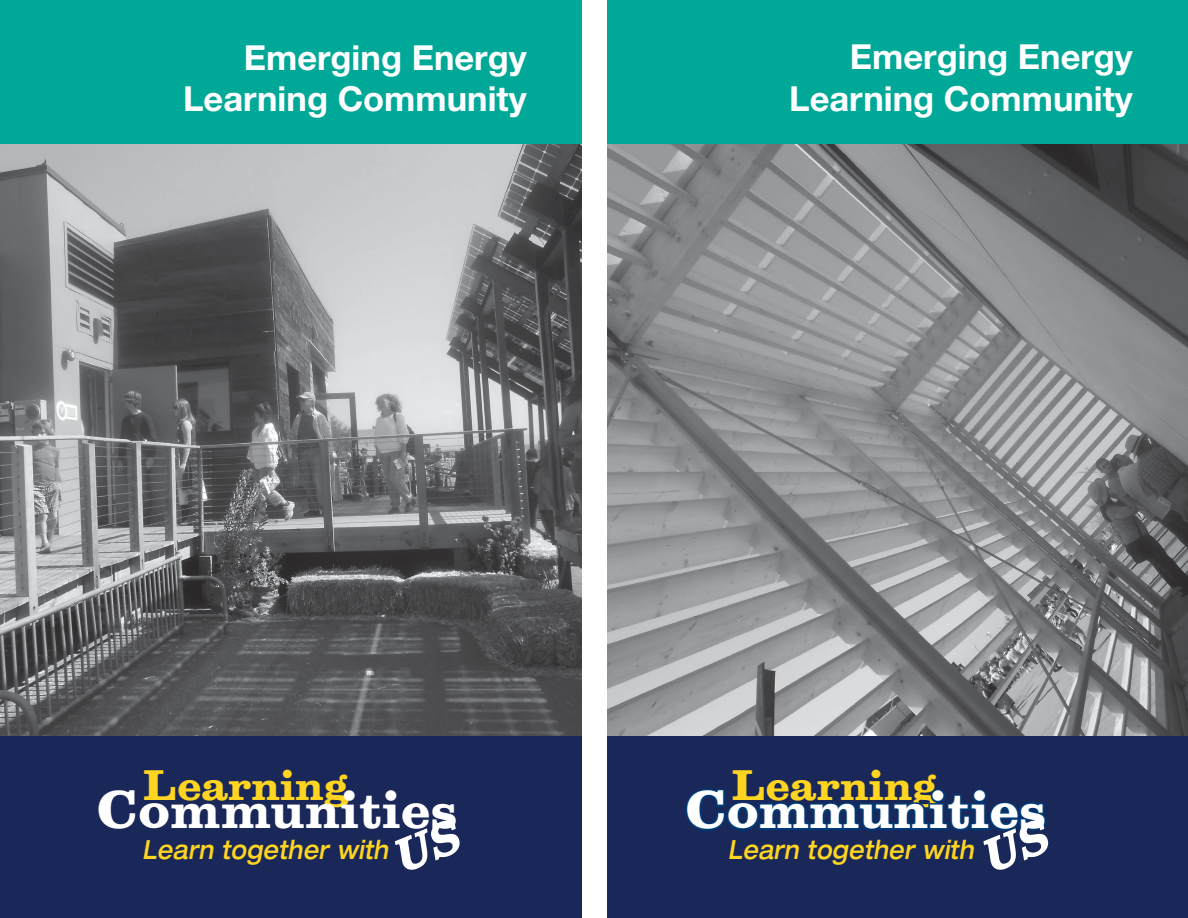
<style>
.page{position:relative;width:1188px;height:918px;background:#fff}
.page>*{position:absolute;margin:0;border:0;box-sizing:border-box;transform-origin:0 0}
.t1{font:700 48.3px "Belizio";letter-spacing:.01em;color:#fff}
.t2{font:700 38.85px "Belizio";color:#ffd521;scale:1.05 1}
.t3{font:700 34.5px "Helvetica Neue LT Std";color:#fff}
.t4{font:italic 500 expanded 26.4px "Helvetica Neue LT Std";letter-spacing:.02em;color:#ffd521;scale:.81 1}
</style>
<div class="page">
<img style="left:607px;top:144px;width:581px;height:593px">
<img style="left:0;top:144px;width:582px;height:593px">
<div style="left:0;top:737px;width:657px;height:181px;background:#192858"></div>
<div style="left:630px;top:737px;width:558px;height:181px;background:#192858"></div>
<div style="left:0;top:0;width:1188px;height:144px;background:#00a997"></div>
<div style="left:582px;top:0;width:24px;height:918px;background:#fff"></div>
<svg style="left:683px;top:591px;width:372px;height:240px"></svg>
<p class="t3" style="left:244px;top:36px;width:284px">Emerging Energy</p>
<p class="t3" style="left:183px;top:78px;width:345px">Learning Community</p>
<p class="t3" style="left:850px;top:36px;width:284px">Emerging Energy</p>
<p class="t3" style="left:789px;top:77px;width:345px">Learning Community</p>
<p class="t2" style="left:143px;top:760px;width:198px">Learning</p>
<p class="t1" style="left:97px;top:779px;width:362px">Communities</p>
<p class="t4" style="left:142px;top:833px;width:305px">Learn together with</p>
<p class="t2" style="left:732px;top:760px;width:198px">Learning</p>
<p class="t1" style="left:685px;top:779px;width:362px">Communities</p>
<p class="t4" style="left:728px;top:833px;width:305px">Learn together with</p>
</div>
